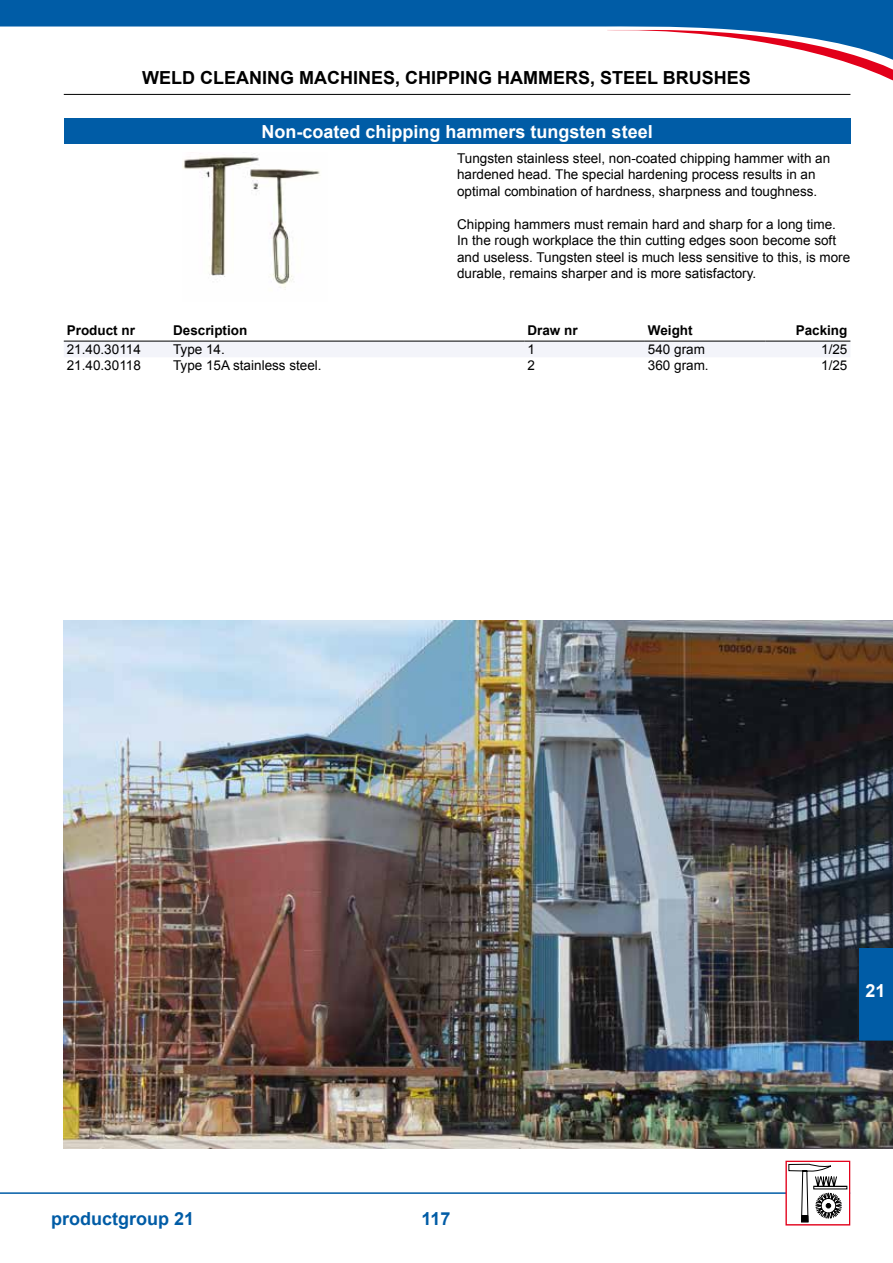
<style>
.page{position:relative;width:893px;height:1263px;background:#fff}
.page>*{position:absolute;margin:0;border:0;box-sizing:border-box;transform-origin:0 0}
.t1{font:700 18px "Arial";color:#000}
.t2{font:700 18px "Arial";color:#fff}
.t3{font:700 18px "Arial";color:#005ca6}
.t4{font:13.5px/16.5px "Arial";color:#000}
.t5{font:700 13.5px "Arial";color:#000}
</style>
<div class="page">
<img style="left:64px;top:620px;width:829px;height:528px">
<hr style="left:64px;top:94px;width:786px;height:1px;background:#000">
<div style="left:859px;top:948px;width:34px;height:92px;background:#005ca6"></div>
<hr style="left:0;top:1192px;width:850px;height:2px;background:#005ca6">
<svg style="left:792px;top:1163px;width:56px;height:60px"></svg>
<svg style="left:788px;top:1164px;width:59px;height:58px"></svg>
<div style="left:786px;top:1161px;width:64px;height:64px;border:1px solid #e2001a"></div>
<svg style="left:1px;top:0;width:892px;height:30px;background:#176aae"></svg>
<svg style="left:607px;top:30px;width:286px;height:51px"></svg>
<svg style="left:0;top:0;width:1px;height:27px"></svg>
<div style="left:64px;top:119px;width:786px;height:25px;background:#005ca6"></div>
<img style="left:182px;top:153px;width:138px;height:137px">
<div style="left:64px;top:342px;width:786px;height:15px;background:#f3f4fa"></div>
<hr style="left:64px;top:341px;width:106px;height:1px;background:#000">
<hr style="left:170px;top:341px;width:234px;height:1px;background:#000">
<hr style="left:404px;top:341px;width:120px;height:1px;background:#000">
<hr style="left:524px;top:341px;width:121px;height:1px;background:#000">
<hr style="left:645px;top:341px;width:120px;height:1px;background:#000">
<hr style="left:765px;top:341px;width:85px;height:1px;background:#000">
<h1 class="t1" style="left:142px;top:66px;width:610px">Weld cleaning machines, chipping hammers, steel brushes</h1>
<h1 class="t2" style="left:262px;top:119px;width:393px">Non-coated chipping hammers tungsten steel</h1>
<p class="t4" style="left:457px;top:150px;width:375px">Tungsten stainless steel, non-coated chipping hammer with an hardened head. The special hardening process results in an optimal combination of hardness, sharpness and toughness.</p>
<p class="t4" style="left:457px;top:216px;width:395px">Chipping hammers must remain hard and sharp for a long time.<br>In the rough workplace the thin cutting edges soon become soft and useless. Tungsten steel is much less sensitive to this, is more durable, remains sharper and is more satisfactory.</p>
<p class="t5" style="left:67px;top:321px;width:70px">Product nr</p>
<p class="t5" style="left:173px;top:321px;width:76px">Description</p>
<p class="t5" style="left:527px;top:321px;width:52px">Draw nr</p>
<p class="t5" style="left:648px;top:321px;width:46px">Weight</p>
<p class="t5" style="left:796px;top:321px;width:53px">Packing</p>
<p class="t4" style="left:67px;top:341px;width:76px">21.40.30114</p>
<p class="t4" style="left:173px;top:341px;width:53px">Type 14.</p>
<p class="t4" style="left:527px;top:341px;width:9px">1</p>
<p class="t4" style="left:648px;top:341px;width:59px">540 gram</p>
<p class="t4" style="left:821px;top:341px;width:28px">1/25</p>
<p class="t4" style="left:67px;top:357px;width:76px">21.40.30118</p>
<p class="t4" style="left:173px;top:357px;width:150px">Type 15A stainless steel.</p>
<p class="t4" style="left:527px;top:357px;width:9px">2</p>
<p class="t4" style="left:648px;top:357px;width:62px">360 gram.</p>
<p class="t4" style="left:821px;top:357px;width:28px">1/25</p>
<h1 class="t3" style="left:51px;top:1206px;width:145px">productgroup 21</h1>
<h1 class="t3" style="left:421px;top:1207px;width:31px">117</h1>
<h1 class="t2" style="left:866px;top:978px;width:22px">21</h1>
</div>
